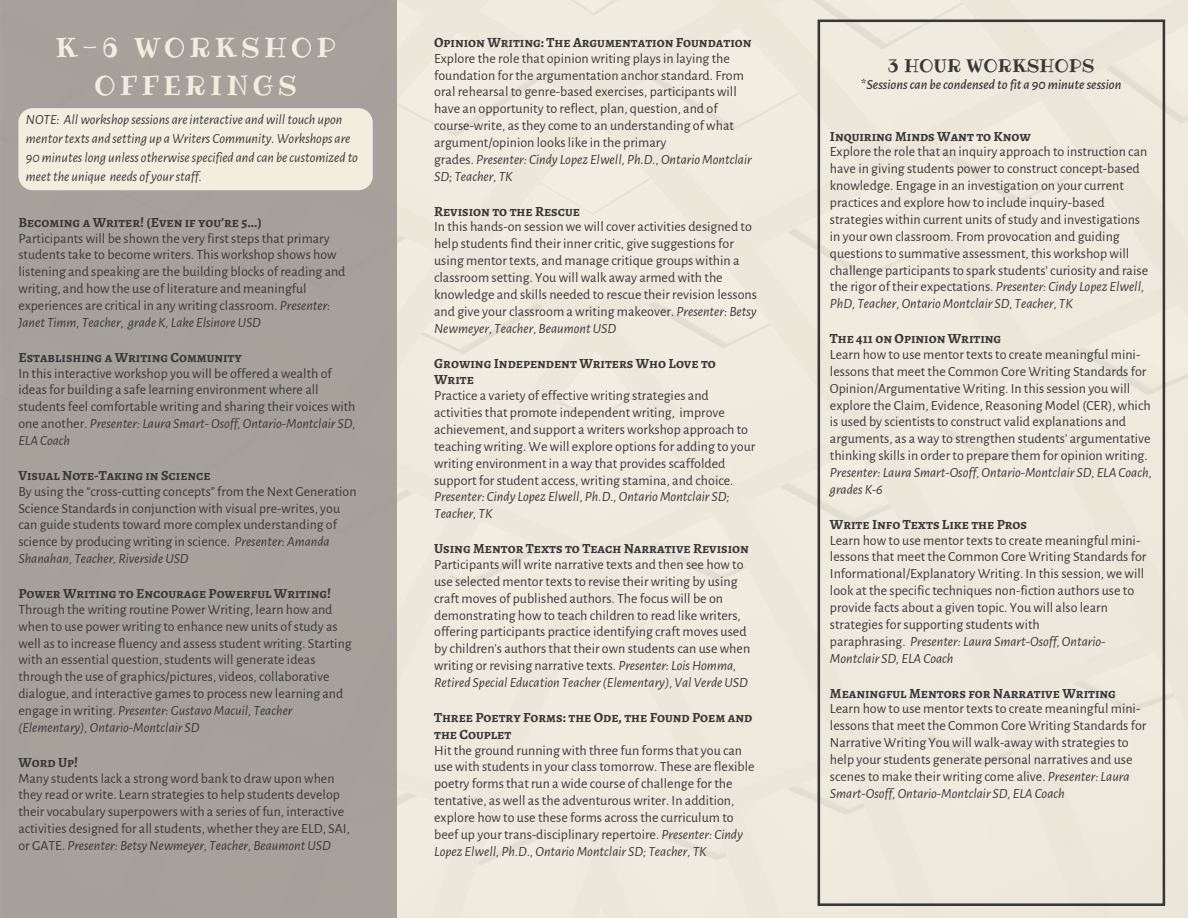
<style>
.page{position:relative;width:1188px;height:918px;background:#fff}
.page>*{position:absolute;margin:0;border:0;box-sizing:border-box;transform-origin:0 0}
.t1{font:27px/37.2px "Ribeye";letter-spacing:.15em;color:#f2eddf;text-align:center}
.t2{font:18px "Ribeye";color:#383838}
.t3{font:13.95px/16.8px "Alegreya Sans";color:#383838}
.t4{font:700 13.95px/16.8px "Alegreya SC";color:#383838}
.t5{font:italic 13.95px/19.2px "Alegreya Sans";color:#383838}
.t6{font:italic 500 13.95px "Alegreya Sans";color:#383838}
.s1{font-style:italic}
.s2{font-style:normal}
</style>
<div class="page">
<div style="left:396px;top:0;width:792px;height:918px;background:#efeadd"></div>
<div style="left:818px;top:19px;width:347px;height:887px;background:#eee9dd"></div>
<div style="left:0;top:0;width:396px;height:918px;background:#a6a19a"></div>
<div style="left:18px;top:108px;width:355px;height:82px;background:#f2eddf;border-radius:14px"></div>
<h1 class="t1" style="left:56px;top:29px;width:281px">K-6 WORKSHOP<br>OFFERINGS</h1>
<p class="t5" style="left:26px;top:110px;width:334px">NOTE: Allworkshop sessions areinteractive andwilltouch upon mentortexts and setting up a Writers Community. Workshops are 90 minuteslong unless otherwisespecified and can becustomized to meetthe unique needs of yourstaff.</p>
<p class="t4" style="left:18px;top:214px;width:245px">Becoming a Writer! (Even if you’re 5...)</p>
<p class="t3" style="left:18px;top:230px;width:329px">Participants will be shown the very first steps that primary students take to become writers. This workshop shows how listening and speaking are the building blocks of reading and writing, and how the use of literature and meaningful experiences are critical in any writing classroom. <span class="s1">Presenter:<br>Janet Timm, Teacher, grade K, Lake ElsinoreUSD</span></p>
<p class="t4" style="left:18px;top:349px;width:225px">Establishing a Writing Community</p>
<p class="t3" style="left:18px;top:365px;width:339px">In this interactive workshop you will be offered a wealth of ideas for building a safe learning environment where all students feel comfortable writing and sharing their voices with one another. <span class="s1">Presenter: Laura Smart-Osoff,Ontario-Montclair SD, ELA Coach</span></p>
<p class="t4" style="left:18px;top:467px;width:194px">Visual Note-Taking in Science</p>
<p class="t3" style="left:18px;top:483px;width:340px">By using the “cross-cutting concepts” from the Next Generation Science Standards in conjunction with visual pre-writes, you can guide students toward more complex understanding of science by producing writing in science. <span class="s1">Presenter: Amanda Shanahan, Teacher, RiversideUSD</span></p>
<p class="t4" style="left:18px;top:585px;width:314px">Power Writing to Encourage Powerful Writing!</p>
<p class="t3" style="left:18px;top:601px;width:335px">Through the writing routine Power Writing, learn how and when to use power writing to enhance new units of study as well as to increase fluency and assess student writing. Starting with an essential question, students will generate ideas through the use of graphics/pictures, videos, collaborative dialogue, and interactive games to process new learning and engage in writing. <span class="s1">Presenter: GustavoMacuil, Teacher (Elementary),Ontario-Montclair SD</span></p>
<p class="t4" style="left:18px;top:754px;width:61px">Word Up!</p>
<p class="t3" style="left:18px;top:770px;width:333px">Many students lack a strong word bank to draw upon when they read or write. Learn strategies to help students develop their vocabulary superpowers with a series of fun, interactive activities designed for all students, whether they are ELD, SAI, or GATE. <span class="s1">Presenter: BetsyNewmeyer, Teacher, BeaumontUSD</span></p>
<p class="t4" style="left:434px;top:34px;width:319px">Opinion Writing: The Argumentation Foundation</p>
<p class="t3" style="left:434px;top:50px;width:319px">Explore the role that opinion writing plays in laying the foundation for the argumentation anchor standard. From oral rehearsal to genre-based exercises, participants will have an opportunity to reflect, plan, question, and of course-write, as they come to an understanding of what argument/opinion looks like in the primary<br>grades. <span class="s1">Presenter: Cindy Lopez Elwell, Ph.D.,OntarioMontclair SD; Teacher, TK</span></p>
<p class="t4" style="left:434px;top:203px;width:147px">Revision to the Rescue</p>
<p class="t3" style="left:434px;top:219px;width:324px">In this hands-on session we will cover activities designed to help students find their inner critic, give suggestions for using mentor texts, and manage critique groups within a classroom setting. You will walk away armed with the knowledge and skills needed to rescue their revision lessons and give your classroom a writing makeover. <span class="s1">Presenter: Betsy Newmeyer, Teacher, BeaumontUSD</span></p>
<p class="t4" style="left:434px;top:354px;width:283px">Growing Independent Writers Who Love to<br>Write</p>
<p class="t3" style="left:434px;top:388px;width:323px">Practice a variety of effective writing strategies and activities that promote independent writing, improve achievement, and support a writers workshop approach to teaching writing. We will explore options for adding to your writing environment in a way that provides scaffolded support for student access, writing stamina, and choice.</p>
<p class="t5" style="left:434px;top:489px;width:297px;line-height:16.8px">Presenter: Cindy Lopez Elwell, Ph.D.,OntarioMontclair SD;<br>Teacher, TK</p>
<p class="t4" style="left:434px;top:540px;width:316px">Using Mentor Texts to Teach Narrative Revision</p>
<p class="t3" style="left:434px;top:556px;width:318px">Participants will write narrative texts and then see how to use selected mentor texts to revise their writing by using craft moves of published authors. The focus will be on demonstrating how to teach children to read like writers, offering participants practice identifying craft moves used by children's authors that their own students can use when writing or revising narrative texts. <span class="s1">Presenter: LoisHomma, Retired Special Education Teacher(Elementary), Val VerdeUSD</span></p>
<p class="t4" style="left:434px;top:709px;width:320px">Three Poetry Forms: the Ode, the Found Poem and the Couplet</p>
<p class="t3" style="left:434px;top:742px;width:322px">Hit the ground running with three fun forms that you can use with students in your class tomorrow. These are flexible poetry forms that run a wide course of challenge for the tentative, as well as the adventurous writer. In addition, explore how to use these forms across the curriculum to beef up your trans-disciplinary repertoire. <span class="s1">Presenter: Cindy Lopez Elwell, Ph.D.,OntarioMontclair SD; Teacher, TK</span></p>
<p class="t2" style="left:888px;top:53px;width:208px">3 HOUR WORKSHOPS</p>
<p class="t6" style="left:861px;top:76px;width:262px"><span class="s2">*</span>Sessionscan becondensed to fit a 90minutesession</p>
<p class="t4" style="left:830px;top:128px;width:203px">Inquiring Minds Want to Know</p>
<p class="t3" style="left:830px;top:144px;width:320px">Explore the role that an inquiry approach to instruction can have in giving students power to construct concept-based knowledge. Engage in an investigation on your current practices and explore how to include inquiry-based strategies within current units of study and investigations in your own classroom. From provocation and guiding questions to summative assessment, this workshop will challenge participants to spark students’ curiosity and raise the rigor of their expectations. <span class="s1">Presenter: Cindy Lopez Elwell, PhD, Teacher,OntarioMontclair SD, Teacher, TK</span></p>
<p class="t4" style="left:830px;top:330px;width:173px">The 411 on Opinion Writing</p>
<p class="t3" style="left:830px;top:346px;width:322px">Learn how to use mentor texts to create meaningful mini&shy;lessons that meet the Common Core Writing Standards for Opinion/Argumentative Writing. In this session you will explore the Claim, Evidence, Reasoning Model (CER), which is used by scientists to construct valid explanations and arguments, as a way to strengthen students' argumentative thinking skills in order to prepare them for opinion writing.</p>
<p class="t5" style="left:830px;top:464px;width:323px;line-height:16.8px">Presenter: Laura Smart-Osoff,Ontario-Montclair SD, ELA Coach, grades K-6</p>
<p class="t4" style="left:830px;top:516px;width:199px">Write Info Texts Like the Pros</p>
<p class="t3" style="left:830px;top:532px;width:318px">Learn how to use mentor texts to create meaningful mini&shy;lessons that meet the Common Core Writing Standards for Informational/Explanatory Writing. In this session, we will look at the specific techniques non-fiction authors use to provide facts about a given topic. You will also learn strategies for supporting students with<br>paraphrasing. <span class="s1">Presenter: Laura Smart-Osoff,Ontario-Montclair SD, ELA Coach</span></p>
<p class="t4" style="left:830px;top:684px;width:288px">Meaningful Mentors for Narrative Writing</p>
<p class="t3" style="left:830px;top:701px;width:318px">Learn how to use mentor texts to create meaningful mini&shy;lessons that meet the Common Core Writing Standards for Narrative Writing You will walk-away with strategies to help your students generate personal narratives and use scenes to make their writing come alive. <span class="s1">Presenter: Laura Smart-Osoff,Ontario-Montclair SD, ELA Coach</span></p>
</div>
